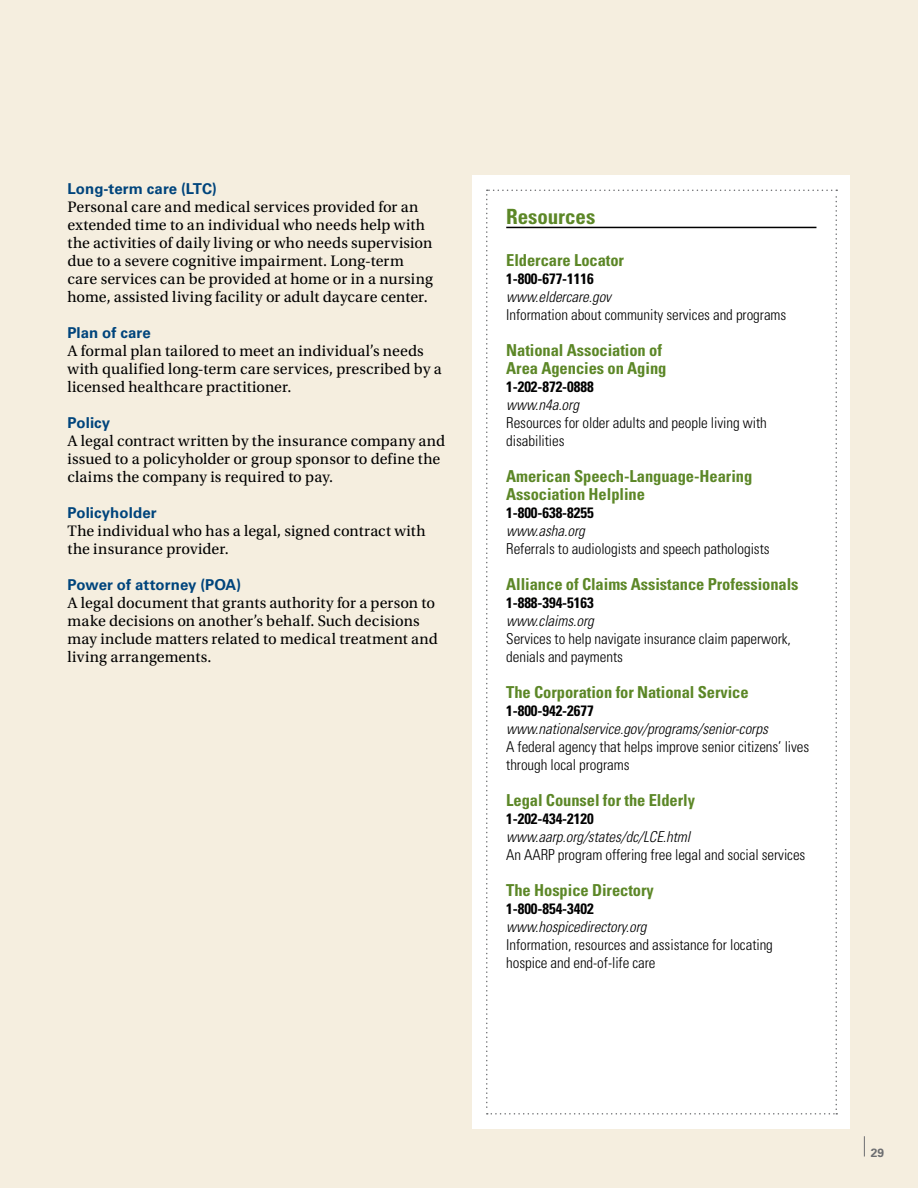
<style>
.page{position:relative;width:918px;height:1188px;background:#f5eedf}
.page>*{position:absolute;margin:0;border:0;box-sizing:border-box;transform-origin:0 0}
.t1{font:700 condensed 21px "Univers LT Std";letter-spacing:-.005em;color:#5c8727}
.t2{font:700 condensed 16.5px/18px "Univers LT Std";letter-spacing:-.005em;color:#5c8727}
.t3{font:15.9px/18px "Utopia Std";letter-spacing:.01em;color:#000}
.t4{font:300 condensed 15px/18px "Univers LT Std";letter-spacing:-.005em;color:#000}
.t5{font:italic 300 condensed 15px "Univers LT Std";letter-spacing:-.005em;color:#000}
.t6{font:700 condensed 15px "Univers LT Std";letter-spacing:-.005em;color:#000}
.t7{font:700 15px "Univers LT Std";letter-spacing:.005em;color:#00447c}
.t8{font:700 12px "Univers LT Std";color:#6d6e71}
</style>
<div class="page">
<svg style="left:864px;top:1136px;width:1px;height:20px"></svg>
<div style="left:472px;top:176px;width:378px;height:954px;background:#fff"></div>
<svg style="left:486px;top:190px;width:351px;height:925px"></svg>
<hr style="left:506px;top:227px;width:310px;height:1px;background:#000">
<p class="t7" style="left:68px;top:179px;width:151px">Long-term care (LTC)</p>
<p class="t3" style="left:68px;top:198px;width:367px">Personal care and medical services provided for an extended time to an individual who needs help with the activities of daily living or who needs supervision due to a severe cognitive impairment. Long-term care services can be provided at home or in a nursing home, assisted living facility or adult daycare center.</p>
<p class="t7" style="left:68px;top:323px;width:85px">Plan of care</p>
<p class="t3" style="left:68px;top:342px;width:376px">A formal plan tailored to meet an individual’s needs with qualified long-term care services, prescribed by a licensed healthcare practitioner.</p>
<p class="t7" style="left:68px;top:413px;width:44px">Policy</p>
<p class="t3" style="left:68px;top:432px;width:379px">A legal contract written by the insurance company and issued to a policyholder or group sponsor to define the claims the company is required to pay.</p>
<p class="t7" style="left:68px;top:503px;width:91px">Policyholder</p>
<p class="t3" style="left:68px;top:522px;width:360px">The individual who has a legal, signed contract with the insurance provider.</p>
<p class="t7" style="left:68px;top:575px;width:175px">Power of attorney (POA)</p>
<p class="t3" style="left:68px;top:594px;width:372px">A legal document that grants authority for a person to make decisions on another’s behalf. Such decisions may include matters related to medical treatment and living arrangements.</p>
<h1 class="t1" style="left:506px;top:203px;width:91px">Resources</h1>
<p class="t2" style="left:506px;top:251px;width:119px">Eldercare Locator</p>
<p class="t6" style="left:506px;top:269px;width:89px">1-800-677-1116</p>
<p class="t5" style="left:506px;top:287px;width:106px">www.eldercare.gov</p>
<p class="t4" style="left:506px;top:305px;width:282px">Information about community services and programs</p>
<p class="t2" style="left:506px;top:341px;width:162px">National Association of<br>Area Agencies on Aging</p>
<p class="t6" style="left:506px;top:377px;width:89px">1-202-872-0888</p>
<p class="t5" style="left:506px;top:395px;width:74px">www.n4a.org</p>
<p class="t4" style="left:506px;top:413px;width:262px">Resources for older adults and people living with disabilities</p>
<p class="t2" style="left:506px;top:467px;width:248px">American Speech-Language-Hearing<br>Association Helpline</p>
<p class="t6" style="left:506px;top:503px;width:89px">1-800-638-8255</p>
<p class="t5" style="left:506px;top:521px;width:80px">www.asha.org</p>
<p class="t4" style="left:506px;top:539px;width:265px">Referrals to audiologists and speech pathologists</p>
<p class="t2" style="left:506px;top:575px;width:294px">Alliance of Claims Assistance Professionals</p>
<p class="t6" style="left:506px;top:593px;width:89px">1-888-394-5163</p>
<p class="t5" style="left:506px;top:611px;width:89px">www.claims.org</p>
<p class="t4" style="left:506px;top:629px;width:286px">Services to help navigate insurance claim paperwork, denials and payments</p>
<p class="t2" style="left:506px;top:683px;width:244px">The Corporation for National Service</p>
<p class="t6" style="left:506px;top:701px;width:89px">1-800-942-2677</p>
<p class="t5" style="left:506px;top:719px;width:263px">www.nationalservice.gov/programs/senior-corps</p>
<p class="t4" style="left:506px;top:737px;width:305px">A federal agency that helps improve senior citizens’ lives through local programs</p>
<p class="t2" style="left:506px;top:791px;width:190px">Legal Counsel for the Elderly</p>
<p class="t6" style="left:506px;top:809px;width:89px">1-202-434-2120</p>
<p class="t5" style="left:506px;top:827px;width:185px">www.aarp.org/states/dc/LCE.html</p>
<p class="t4" style="left:506px;top:845px;width:301px">An AARP program offering free legal and social services</p>
<p class="t2" style="left:506px;top:881px;width:149px">The Hospice Directory</p>
<p class="t6" style="left:506px;top:899px;width:89px">1-800-854-3402</p>
<p class="t5" style="left:506px;top:917px;width:142px">www.hospicedirectory.org</p>
<p class="t4" style="left:506px;top:935px;width:268px">Information, resources and assistance for locating hospice and end-of-life care</p>
<p class="t8" style="left:871px;top:1145px;width:15px">29</p>
</div>
